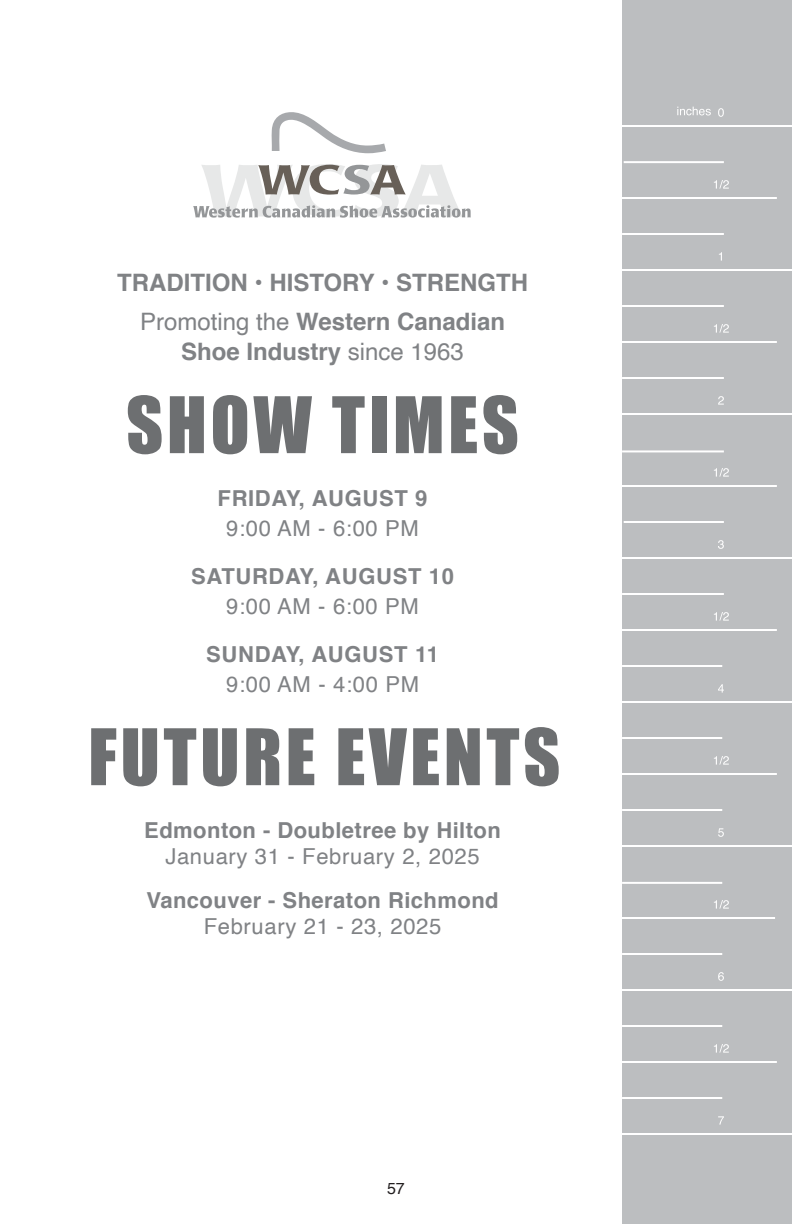
<style>
.page{position:relative;width:792px;height:1224px;background:#fff}
.page>*{position:absolute;margin:0;border:0;box-sizing:border-box;transform-origin:0 0}
.t1{font:72px "Impact";letter-spacing:.05em;color:#6d6f71}
.t2{font:700 24px/39px "Helvetica";color:#808285;text-align:center}
.t3{font:700 22px "Helvetica";letter-spacing:.02em;color:#808285}
.t4{font:22px "Helvetica";letter-spacing:.03em;color:#808285}
.t5{font:16px "Helvetica";color:#231f20}
.s1{font-weight:400}
</style>
<div class="page">
<div style="left:622px;top:0;width:170px;height:1224px;background:#bcbec0"></div>
<hr style="left:611px;top:125px;width:181px;height:2px;background:#fff">
<hr style="left:611px;top:197px;width:166px;height:2px;background:#fff">
<hr style="left:611px;top:269px;width:181px;height:2px;background:#fff">
<hr style="left:611px;top:341px;width:166px;height:2px;background:#fff">
<hr style="left:611px;top:413px;width:181px;height:2px;background:#fff">
<hr style="left:611px;top:485px;width:166px;height:2px;background:#fff">
<hr style="left:611px;top:557px;width:181px;height:2px;background:#fff">
<hr style="left:611px;top:629px;width:166px;height:2px;background:#fff">
<hr style="left:611px;top:701px;width:181px;height:2px;background:#fff">
<hr style="left:611px;top:773px;width:166px;height:2px;background:#fff">
<hr style="left:611px;top:845px;width:181px;height:2px;background:#fff">
<hr style="left:611px;top:917px;width:164px;height:2px;background:#fff">
<hr style="left:611px;top:989px;width:181px;height:2px;background:#fff">
<hr style="left:611px;top:1061px;width:166px;height:2px;background:#fff">
<hr style="left:611px;top:1133px;width:181px;height:2px;background:#fff">
<hr style="left:624px;top:161px;width:100px;height:2px;background:#fff">
<hr style="left:622px;top:233px;width:102px;height:2px;background:#fff">
<hr style="left:622px;top:305px;width:102px;height:2px;background:#fff">
<hr style="left:622px;top:377px;width:102px;height:2px;background:#fff">
<hr style="left:622px;top:450px;width:102px;height:2px;background:#fff">
<hr style="left:624px;top:521px;width:100px;height:2px;background:#fff">
<hr style="left:622px;top:593px;width:102px;height:2px;background:#fff">
<hr style="left:622px;top:665px;width:100px;height:2px;background:#fff">
<hr style="left:622px;top:737px;width:100px;height:2px;background:#fff">
<hr style="left:622px;top:809px;width:100px;height:2px;background:#fff">
<hr style="left:622px;top:882px;width:100px;height:2px;background:#fff">
<hr style="left:622px;top:953px;width:100px;height:2px;background:#fff">
<hr style="left:622px;top:1025px;width:100px;height:2px;background:#fff">
<hr style="left:622px;top:1097px;width:100px;height:2px;background:#fff">
<svg style="left:718px;top:1116px;width:6px;height:9px"></svg>
<svg style="left:714px;top:1044px;width:15px;height:9px"></svg>
<svg style="left:718px;top:972px;width:6px;height:9px"></svg>
<svg style="left:714px;top:900px;width:15px;height:9px"></svg>
<svg style="left:718px;top:828px;width:6px;height:9px"></svg>
<svg style="left:714px;top:756px;width:15px;height:9px"></svg>
<svg style="left:718px;top:684px;width:6px;height:9px"></svg>
<svg style="left:714px;top:612px;width:15px;height:9px"></svg>
<svg style="left:718px;top:540px;width:6px;height:9px"></svg>
<svg style="left:714px;top:468px;width:15px;height:9px"></svg>
<svg style="left:718px;top:396px;width:6px;height:9px"></svg>
<svg style="left:714px;top:324px;width:15px;height:9px"></svg>
<svg style="left:719px;top:252px;width:3px;height:9px"></svg>
<svg style="left:714px;top:180px;width:15px;height:9px"></svg>
<svg style="left:718px;top:108px;width:6px;height:9px"></svg>
<svg style="left:677px;top:107px;width:34px;height:8px"></svg>
<svg style="left:193px;top:164px;width:278px;height:54px"></svg>
<svg style="left:271px;top:112px;width:115px;height:41px"></svg>
<p class="t2" style="left:117px;top:263px;width:413px">TRADITION • HISTORY • STRENGTH<br><span class="s1">Promoting the</span> Western Canadian</p>
<p class="t2" style="left:181px;top:332px;width:284px">Shoe Industry <span class="s1">since 1963</span></p>
<h1 class="t1" style="left:126px;top:369px;width:394px">SHOW TIMES</h1>
<p class="t3" style="left:218px;top:480px;width:211px">FRIDAY, AUGUST 9</p>
<p class="t4" style="left:226px;top:511px;width:194px">9:00 AM - 6:00 PM</p>
<p class="t3" style="left:191px;top:558px;width:264px">SATURDAY, AUGUST 10</p>
<p class="t4" style="left:226px;top:589px;width:194px">9:00 AM - 6:00 PM</p>
<p class="t3" style="left:206px;top:636px;width:234px">SUNDAY, AUGUST 11</p>
<p class="t4" style="left:226px;top:667px;width:194px">9:00 AM - 4:00 PM</p>
<h1 class="t1" style="left:88px;top:701px;width:474px">FUTURE EVENTS</h1>
<p class="t3" style="left:144px;top:813px;width:358px">Edmonton - Doubletree by Hilton</p>
<p class="t4" style="left:165px;top:839px;width:316px">January 31 - February 2, 2025</p>
<p class="t3" style="left:146px;top:883px;width:354px">Vancouver - Sheraton Richmond</p>
<p class="t4" style="left:204px;top:909px;width:239px">February 21 - 23, 2025</p>
<p class="t5" style="left:387px;top:1176px;width:19px">57</p>
</div>
